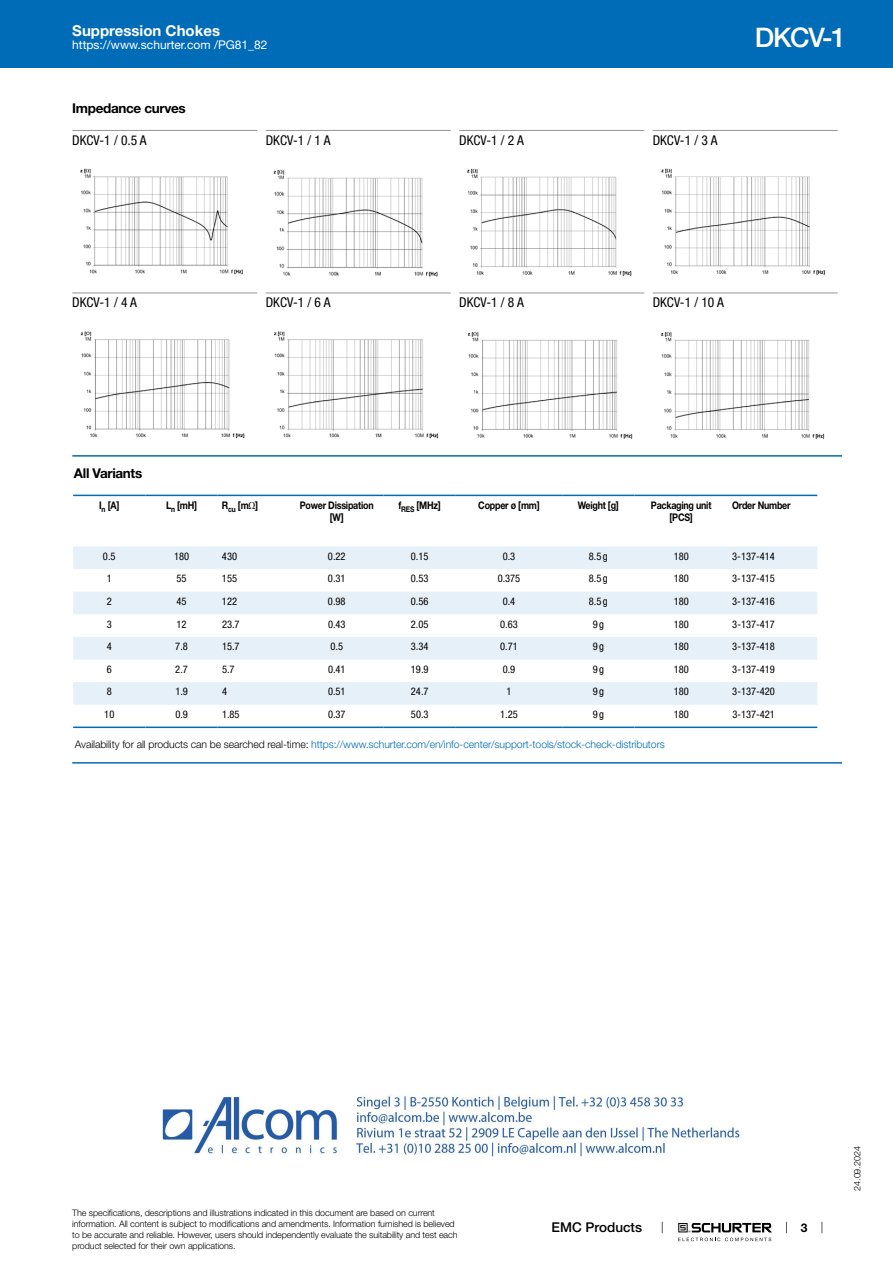
<style>
.page{position:relative;width:893px;height:1263px;background:#fff}
.page>*{position:absolute;margin:0;border:0;box-sizing:border-box;transform-origin:0 0}
.t1{font:500 27px "Helvetica Neue LT";color:#fff}
.t2{font:700 15px "Helvetica Neue LT";color:#fff}
.t3{font:condensed 13.5px "Helvetica Neue LT";color:#000}
.t4{font:700 13.5px "Helvetica Neue LT";letter-spacing:-.025em;color:#000}
.t5{font:500 13.5px "Helvetica Neue LT";color:#000}
.t6{font:12px "Helvetica Neue LT";color:#fff}
.t7{font:700 12px "Helvetica Neue LT";color:#000}
.t8{font:condensed 10.5px "Helvetica Neue LT";color:#000}
.t9{font:300 10.5px "Helvetica Neue LT";letter-spacing:-.01em;color:#006bb6}
.t10{font:700 10.5px/12.6px "Helvetica Neue LT";letter-spacing:-.025em;color:#000;text-align:center;scale:.85 1}
.t11{font:300 9px/10.8px "Helvetica Neue LT";letter-spacing:-.01em;color:#000}
.s1{font-family:"Arial Unicode MS";font-weight:400}
.s2{color:#000}
</style>
<div class="page">
<svg style="left:678px;top:1223px;width:94px;height:18px"></svg>
<div style="left:0;top:0;width:893px;height:68px;background:#006bb6"></div>
<hr style="left:72px;top:130px;width:185px;height:1px;background:#939598">
<img style="left:80px;top:168px;width:163px;height:107px">
<hr style="left:266px;top:130px;width:185px;height:1px;background:#939598">
<img style="left:273px;top:170px;width:165px;height:107px">
<hr style="left:459px;top:130px;width:185px;height:1px;background:#939598">
<img style="left:467px;top:168px;width:165px;height:108px">
<hr style="left:653px;top:130px;width:185px;height:1px;background:#939598">
<img style="left:661px;top:168px;width:165px;height:107px">
<hr style="left:72px;top:293px;width:185px;height:1px;background:#939598">
<img style="left:80px;top:331px;width:165px;height:108px">
<hr style="left:266px;top:293px;width:185px;height:1px;background:#939598">
<img style="left:274px;top:331px;width:165px;height:108px">
<hr style="left:459px;top:293px;width:185px;height:1px;background:#939598">
<img style="left:468px;top:331px;width:165px;height:108px">
<hr style="left:653px;top:293px;width:185px;height:1px;background:#939598">
<img style="left:660px;top:331px;width:165px;height:108px">
<hr style="left:72px;top:455px;width:770px;height:2px;background:#006bb6">
<svg style="left:73px;top:496px;width:744px;height:233px"></svg>
<svg style="left:73px;top:546px;width:744px;height:159px;fill:#e6f0f8"></svg>
<hr style="left:73px;top:495px;width:72px;height:1px;background:#006bb6">
<hr style="left:145px;top:495px;width:73px;height:1px;background:#006bb6">
<hr style="left:218px;top:495px;width:72px;height:1px;background:#006bb6">
<hr style="left:290px;top:495px;width:94px;height:1px;background:#006bb6">
<hr style="left:384px;top:495px;width:72px;height:1px;background:#006bb6">
<hr style="left:456px;top:495px;width:106px;height:1px;background:#006bb6">
<hr style="left:562px;top:495px;width:72px;height:1px;background:#006bb6">
<hr style="left:634px;top:495px;width:94px;height:1px;background:#006bb6">
<hr style="left:728px;top:495px;width:89px;height:1px;background:#006bb6">
<hr style="left:73px;top:726px;width:72px;height:2px;background:#006bb6">
<hr style="left:145px;top:726px;width:73px;height:2px;background:#006bb6">
<hr style="left:218px;top:726px;width:72px;height:2px;background:#006bb6">
<hr style="left:290px;top:726px;width:94px;height:2px;background:#006bb6">
<hr style="left:384px;top:726px;width:72px;height:2px;background:#006bb6">
<hr style="left:456px;top:726px;width:106px;height:2px;background:#006bb6">
<hr style="left:562px;top:726px;width:72px;height:2px;background:#006bb6">
<hr style="left:634px;top:726px;width:94px;height:2px;background:#006bb6">
<hr style="left:728px;top:726px;width:89px;height:2px;background:#006bb6">
<hr style="left:72px;top:762px;width:770px;height:2px;background:#006bb6">
<img style="left:162px;top:1094px;width:578px;height:63px">
<h2 class="t2" style="left:72px;top:21px;width:149px">Suppression Chokes</h2>
<h3 class="t6" style="left:72px;top:38px;width:197px">https://www.schurter.com /PG81_82</h3>
<h3 class="t4" style="left:72px;top:99px;width:115px">Impedance curves</h3>
<h3 class="t3" style="left:72px;top:132px;width:76px">DKCV-1 / 0.5 A</h3>
<h3 class="t3" style="left:266px;top:132px;width:66px">DKCV-1 / 1 A</h3>
<h3 class="t3" style="left:459px;top:132px;width:66px">DKCV-1 / 2 A</h3>
<h3 class="t3" style="left:653px;top:132px;width:66px">DKCV-1 / 3 A</h3>
<h1 class="t1" style="left:755px;top:21px;width:93px">DKCV-1</h1>
<h3 class="t3" style="left:72px;top:295px;width:66px">DKCV-1 / 4 A</h3>
<h3 class="t3" style="left:266px;top:295px;width:66px">DKCV-1 / 6 A</h3>
<h3 class="t3" style="left:459px;top:295px;width:66px">DKCV-1 / 8 A</h3>
<h3 class="t3" style="left:653px;top:295px;width:73px">DKCV-1 / 10 A</h3>
<h3 class="t4" style="left:74px;top:465px;width:70px">All Variants</h3>
<p class="t10" style="left:99px;top:498px;width:25px">I<sub>n</sub> [A]</p>
<p class="t10" style="left:166px;top:498px;width:38px">L<sub>n</sub> [mH]</p>
<p class="t10" style="left:222px;top:498px;width:44px">R<sub>cu</sub> [m<span class="s1">Ω</span>]</p>
<p class="t10" style="left:300px;top:498px;width:88px">Power Dissipation [W]</p>
<p class="t10" style="left:398px;top:498px;width:51px">f<sub>RES</sub> [MHz]</p>
<p class="t10" style="left:478px;top:498px;width:74px">Copper ø [mm]</p>
<p class="t10" style="left:578px;top:498px;width:50px">Weight [g]</p>
<p class="t10" style="left:651px;top:498px;width:73px">Packaging unit [PCS]</p>
<p class="t10" style="left:732px;top:498px;width:70px">Order Number</p>
<p class="t8" style="left:103px;top:550px;width:14px">0.5</p>
<p class="t8" style="left:174px;top:550px;width:17px">180</p>
<p class="t8" style="left:222px;top:550px;width:17px">430</p>
<p class="t8" style="left:328px;top:550px;width:19px">0.22</p>
<p class="t8" style="left:411px;top:550px;width:19px">0.15</p>
<p class="t8" style="left:503px;top:550px;width:14px">0.3</p>
<p class="t8" style="left:589px;top:550px;width:20px">8.5 g</p>
<p class="t8" style="left:674px;top:550px;width:17px">180</p>
<p class="t8" style="left:732px;top:550px;width:44px">3-137-414</p>
<p class="t8" style="left:107px;top:573px;width:7px">1</p>
<p class="t8" style="left:177px;top:573px;width:12px">55</p>
<p class="t8" style="left:222px;top:573px;width:17px">155</p>
<p class="t8" style="left:328px;top:573px;width:19px">0.31</p>
<p class="t8" style="left:411px;top:573px;width:19px">0.53</p>
<p class="t8" style="left:498px;top:573px;width:24px">0.375</p>
<p class="t8" style="left:589px;top:573px;width:20px">8.5 g</p>
<p class="t8" style="left:674px;top:573px;width:17px">180</p>
<p class="t8" style="left:732px;top:573px;width:44px">3-137-415</p>
<p class="t8" style="left:107px;top:595px;width:7px">2</p>
<p class="t8" style="left:177px;top:595px;width:12px">45</p>
<p class="t8" style="left:222px;top:595px;width:17px">122</p>
<p class="t8" style="left:328px;top:595px;width:19px">0.98</p>
<p class="t8" style="left:411px;top:595px;width:19px">0.56</p>
<p class="t8" style="left:503px;top:595px;width:14px">0.4</p>
<p class="t8" style="left:589px;top:595px;width:20px">8.5 g</p>
<p class="t8" style="left:674px;top:595px;width:17px">180</p>
<p class="t8" style="left:732px;top:595px;width:44px">3-137-416</p>
<p class="t8" style="left:107px;top:618px;width:7px">3</p>
<p class="t8" style="left:177px;top:618px;width:12px">12</p>
<p class="t8" style="left:222px;top:618px;width:19px">23.7</p>
<p class="t8" style="left:328px;top:618px;width:19px">0.43</p>
<p class="t8" style="left:411px;top:618px;width:19px">2.05</p>
<p class="t8" style="left:500px;top:618px;width:19px">0.63</p>
<p class="t8" style="left:593px;top:618px;width:13px">9g</p>
<p class="t8" style="left:674px;top:618px;width:17px">180</p>
<p class="t8" style="left:732px;top:618px;width:44px">3-137-417</p>
<p class="t8" style="left:107px;top:640px;width:7px">4</p>
<p class="t8" style="left:175px;top:640px;width:14px">7.8</p>
<p class="t8" style="left:222px;top:640px;width:19px">15.7</p>
<p class="t8" style="left:331px;top:640px;width:14px">0.5</p>
<p class="t8" style="left:411px;top:640px;width:19px">3.34</p>
<p class="t8" style="left:500px;top:640px;width:19px">0.71</p>
<p class="t8" style="left:593px;top:640px;width:13px">9g</p>
<p class="t8" style="left:674px;top:640px;width:17px">180</p>
<p class="t8" style="left:732px;top:640px;width:44px">3-137-418</p>
<p class="t8" style="left:107px;top:663px;width:7px">6</p>
<p class="t8" style="left:175px;top:663px;width:14px">2.7</p>
<p class="t8" style="left:222px;top:663px;width:14px">5.7</p>
<p class="t8" style="left:328px;top:663px;width:19px">0.41</p>
<p class="t8" style="left:411px;top:663px;width:19px">19.9</p>
<p class="t8" style="left:503px;top:663px;width:14px">0.9</p>
<p class="t8" style="left:593px;top:663px;width:13px">9g</p>
<p class="t8" style="left:674px;top:663px;width:17px">180</p>
<p class="t8" style="left:732px;top:663px;width:44px">3-137-419</p>
<p class="t8" style="left:107px;top:686px;width:7px">8</p>
<p class="t8" style="left:175px;top:686px;width:14px">1.9</p>
<p class="t8" style="left:222px;top:686px;width:7px">4</p>
<p class="t8" style="left:328px;top:686px;width:19px">0.51</p>
<p class="t8" style="left:411px;top:686px;width:19px">24.7</p>
<p class="t8" style="left:507px;top:686px;width:7px">1</p>
<p class="t8" style="left:593px;top:686px;width:13px">9g</p>
<p class="t8" style="left:674px;top:686px;width:17px">180</p>
<p class="t8" style="left:732px;top:686px;width:44px">3-137-420</p>
<p class="t8" style="left:104px;top:708px;width:12px">10</p>
<p class="t8" style="left:175px;top:708px;width:14px">0.9</p>
<p class="t8" style="left:222px;top:708px;width:19px">1.85</p>
<p class="t8" style="left:328px;top:708px;width:19px">0.37</p>
<p class="t8" style="left:411px;top:708px;width:19px">50.3</p>
<p class="t8" style="left:500px;top:708px;width:19px">1.25</p>
<p class="t8" style="left:593px;top:708px;width:13px">9g</p>
<p class="t8" style="left:674px;top:708px;width:17px">180</p>
<p class="t8" style="left:732px;top:708px;width:44px">3-137-421</p>
<p class="t9" style="left:75px;top:738px;width:591px"><span class="s2">Availability for all products can be searched real-time:</span> https://www.schurter.com/en/info-center/support-tools/stock-check-distributors</p>
<p class="t11" style="left:72px;top:1207px;width:387px">The specifications, descriptions and illustrations indicated in this document are based on current information. All content is subject to modifications and amendments. Information furnished is believed to be accurate and reliable. However, users should independently evaluate the suitability and test each product selected for their own applications.</p>
<h3 class="t5" style="left:552px;top:1219px;width:92px">EMC Products</h3>
<h3 class="t7" style="left:801px;top:1220px;width:8px">3</h3>
<p class="t11" style="left:852px;top:1191px;width:46px;rotate:-90deg">24.09.2024</p>
</div>
